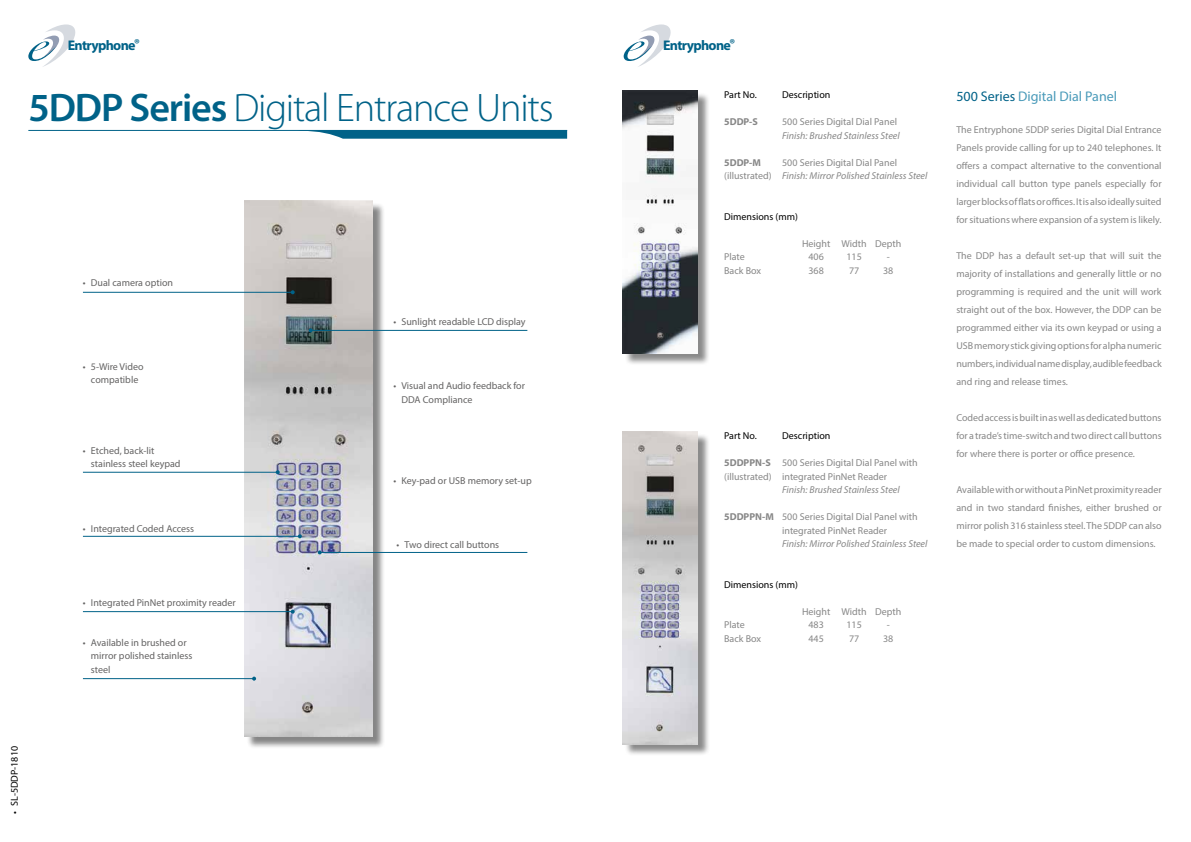
<style>
.page{position:relative;width:1191px;height:842px;background:#fff}
.page>*{position:absolute;margin:0;border:0;box-sizing:border-box;transform-origin:0 0}
.t1{font:300 40px "Myriad Pro";letter-spacing:-.03em;color:#006288}
.t2{font:14px "Myriad Pro";color:#499ab9}
.t3{font:700 14px "Myriad Pro";letter-spacing:-.05em;color:#006288}
.t4{font:10px/18px "Myriad Pro";color:#878787;text-align:justify}
.t5{font:10px/13.5px "Myriad Pro";color:#646363}
.t6{font:italic 10px "Myriad Pro";color:#878787}
.t7{font:10px "Myriad Pro";color:#000}
.t8{font:700 10px "Myriad Pro";color:#878787}
.s1{font-weight:600;font-size:13px}
.s2{font-weight:600}
.s3{font-style:italic}
.s4{font-weight:700}
.s5{color:#006288}
</style>
<div class="page">
<svg style="left:28px;top:24px;width:48px;height:43px"></svg>
<svg style="left:623px;top:24px;width:48px;height:43px"></svg>
<hr style="left:28px;top:130px;width:539px;height:1px;background:#006288">
<svg style="left:297px;top:130px;width:271px;height:9px"></svg>
<div style="left:246px;top:202px;width:139px;height:546px;background:#000;opacity:.48"></div>
<img style="left:245px;top:200px;width:127px;height:536px">
<div style="left:624px;top:433px;width:86px;height:323px;background:#000;opacity:.46"></div>
<img style="left:623px;top:432px;width:74px;height:312px">
<div style="left:624px;top:92px;width:86px;height:273px;background:#000;opacity:.46"></div>
<img style="left:623px;top:91px;width:74px;height:262px">
<hr style="left:83px;top:678px;width:171px;height:1px;background:#006288">
<svg style="left:252px;top:677px;width:4px;height:4px"></svg>
<hr style="left:83px;top:472px;width:195px;height:1px;background:#006288">
<svg style="left:276px;top:470px;width:4px;height:4px"></svg>
<hr style="left:83px;top:292px;width:210px;height:1px;background:#006288">
<svg style="left:291px;top:290px;width:4px;height:4px"></svg>
<hr style="left:83px;top:611px;width:210px;height:1px;background:#006288">
<svg style="left:291px;top:610px;width:4px;height:4px"></svg>
<hr style="left:83px;top:536px;width:217px;height:1px;background:#006288">
<svg style="left:298px;top:534px;width:4px;height:4px"></svg>
<hr style="left:311px;top:330px;width:216px;height:1px;background:#006288">
<svg style="left:309px;top:328px;width:4px;height:4px"></svg>
<hr style="left:320px;top:552px;width:207px;height:1px;background:#006288">
<svg style="left:318px;top:550px;width:4px;height:4px"></svg>
<h2 class="t3" style="left:68px;top:36px;width:74px">Entryphone<span class="s1">®</span></h2>
<h2 class="t3" style="left:663px;top:36px;width:74px">Entryphone<span class="s1">®</span></h2>
<h1 class="t1" style="left:28px;top:85px;width:527px"><span class="s2">5DDP Series</span> Digital Entrance Units</h1>
<p class="t5" style="left:83px;top:275px;width:92px">• Dual camera option</p>
<p class="t5" style="left:83px;top:360px;width:62px;text-align:center">• 5-Wire Video compatible</p>
<p class="t5" style="left:91px;top:444px;width:91px;text-indent:-8px">• Etched, back-lit stainless steel keypad</p>
<p class="t5" style="left:83px;top:522px;width:113px">• Integrated Coded Access</p>
<p class="t5" style="left:83px;top:596px;width:154px">• Integrated PinNet proximity reader</p>
<p class="t5" style="left:91px;top:635px;width:103px;text-indent:-8px">• Available in brushed or mirror polished stainless steel</p>
<p class="t5" style="left:393px;top:314px;width:134px">• Sunlight readable LCD display</p>
<p class="t5" style="left:401px;top:379px;width:125px;text-indent:-8px">• Visual and Audio feedback for<br>DDA Compliance</p>
<p class="t5" style="left:393px;top:474px;width:140px">• Key-pad or USB memory set-up</p>
<p class="t5" style="left:397px;top:538px;width:104px">• Two direct call buttons</p>
<p class="t7" style="left:724px;top:89px;width:34px">Part No.</p>
<p class="t7" style="left:782px;top:89px;width:50px">Description</p>
<p class="t8" style="left:724px;top:115px;width:35px">5DDP-S</p>
<p class="t4" style="left:782px;top:113px;width:116px">500 Series Digital Dial Panel</p>
<p class="t6" style="left:782px;top:129px;width:119px">Finish: Brushed Stainless Steel</p>
<p class="t8" style="left:724px;top:156px;width:38px">5DDP-M</p>
<p class="t4" style="left:724px;top:155px;width:205px;line-height:13.5px;text-indent:58px">500 Series Digital Dial Panel (illustrated) <span class="s3">Finish: Mirror Polished Stainless Steel</span></p>
<p class="t7" style="left:724px;top:210px;width:75px">Dimensions (mm)</p>
<p class="t4" style="left:802px;top:234px;width:101px">Height Width Depth</p>
<p class="t4" style="left:724px;top:248px;width:22px">Plate</p>
<p class="t4" style="left:808px;top:248px;width:17px">406</p>
<p class="t4" style="left:846px;top:248px;width:17px">115</p>
<p class="t4" style="left:886px;top:248px;width:5px">-</p>
<p class="t4" style="left:724px;top:261px;width:38px">Back Box</p>
<p class="t4" style="left:808px;top:261px;width:17px">368</p>
<p class="t4" style="left:849px;top:261px;width:12px">77</p>
<p class="t4" style="left:883px;top:261px;width:12px">38</p>
<p class="t7" style="left:724px;top:430px;width:34px">Part No.</p>
<p class="t7" style="left:782px;top:430px;width:50px">Description</p>
<p class="t4" style="left:724px;top:456px;width:195px;line-height:13.5px"><span class="s4">5DDPPN-S</span> 500 Series Digital Dial Panel with (illustrated) integrated PinNet Reader</p>
<p class="t6" style="left:782px;top:484px;width:119px">Finish: Brushed Stainless Steel</p>
<p class="t4" style="left:782px;top:510px;width:137px;line-height:13.5px;text-indent:-58px"><span class="s4">5DDPPN-M</span> 500 Series Digital Dial Panel with integrated PinNet Reader</p>
<p class="t6" style="left:782px;top:538px;width:147px">Finish: Mirror Polished Stainless Steel</p>
<p class="t7" style="left:724px;top:578px;width:75px">Dimensions (mm)</p>
<p class="t4" style="left:802px;top:602px;width:101px">Height Width Depth</p>
<p class="t4" style="left:724px;top:616px;width:22px">Plate</p>
<p class="t4" style="left:808px;top:616px;width:17px">483</p>
<p class="t4" style="left:846px;top:616px;width:17px">115</p>
<p class="t4" style="left:886px;top:616px;width:5px">-</p>
<p class="t4" style="left:724px;top:629px;width:38px">Back Box</p>
<p class="t4" style="left:808px;top:629px;width:17px">445</p>
<p class="t4" style="left:849px;top:629px;width:12px">77</p>
<p class="t4" style="left:883px;top:629px;width:12px">38</p>
<h2 class="t2" style="left:956px;top:88px;width:162px"><span class="s5">500 Series</span> Digital Dial Panel</h2>
<p class="t4" style="left:956px;top:120px;width:207px">The Entryphone 5DDP series Digital Dial Entrance Panels provide calling for up to 240 telephones. It offers a compact alternative to the conventional individual call button type panels especially for larger blocks of flats or offices. It is also ideally suited for situations where expansion of a system is likely.</p>
<p class="t4" style="left:956px;top:246px;width:207px">The DDP has a default set-up that will suit the majority of installations and generally little or no programming is required and the unit will work straight out of the box. However, the DDP can be programmed either via its own keypad or using a USB memory stick giving options for alpha numeric numbers, individual name display, audible feedback and ring and release times.</p>
<p class="t4" style="left:956px;top:408px;width:207px">Coded access is built in as well as dedicated buttons for a trade’s time-switch and two direct call buttons for where there is porter or office presence.</p>
<p class="t4" style="left:956px;top:480px;width:207px">Available with or without a PinNet proximity reader and in two standard finishes, either brushed or mirror polish 316 stainless steel. The 5DDP can also be made to special order to custom dimensions.</p>
<p class="t7" style="left:8px;top:814px;width:69px;rotate:-90deg">• SL-5DDP-1810</p>
</div>
